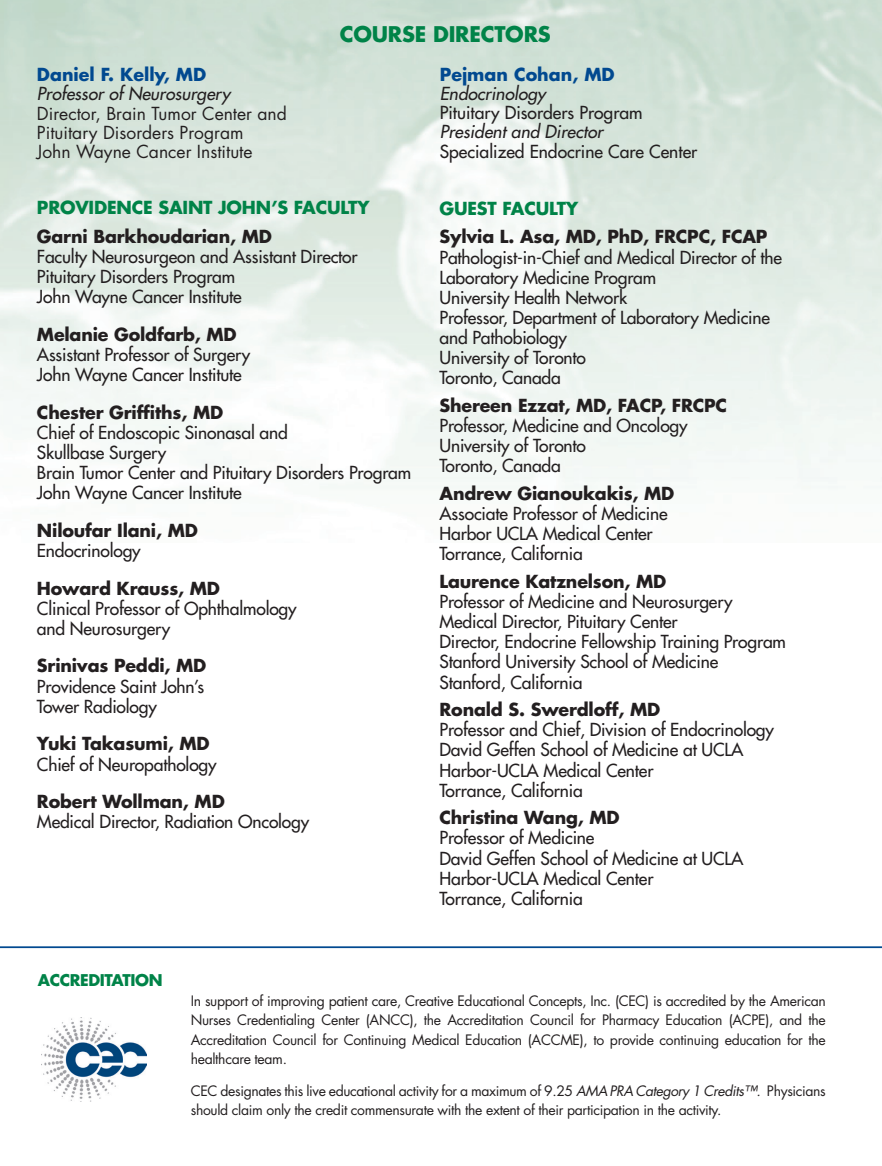
<style>
.page{position:relative;width:882px;height:1166px;background:#fff}
.page>*{position:absolute;margin:0;border:0;box-sizing:border-box;transform-origin:0 0}
.t1{font:700 21px "Futura";letter-spacing:-.01em;color:#008348}
.t2{font:17.5px/20.1px "Futura";letter-spacing:-.01em;color:#231f20}
.t3{font:17.5px/19.2px "Futura";color:#231f20}
.t4{font:700 17.5px/20.1px "Futura";letter-spacing:-.01em;color:#231f20}
.t5{font:700 17.5px/28.9px "Futura";letter-spacing:-.01em;color:#008348}
.t6{font:700 15.75px "Futura";letter-spacing:-.025em;color:#008348}
.t7{font:14px/19.2px "Futura";letter-spacing:-.025em;color:#231f20;text-align:justify}
.s1{font-weight:700;color:#014990}
.s2{font-style:italic}
.s3{color:#231f20}
.s4{font-weight:700}
.s5{font-weight:400}
.s6{color:#008348}
</style>
<div class="page">
<hr style="left:0;top:946px;width:882px;height:2px;background:#014990">
<img style="left:41px;top:1017px;width:105px;height:84px">
<p class="t1" style="left:340px;top:20px;width:212px">COURSE DIRECTORS</p>
<p class="t3" style="left:37px;top:65px;width:251px"><span class="s1">Daniel F. Kelly, MD<br></span><span class="s2">Professor of Neurosurgery<br></span>Director, Brain Tumor Center and<br>Pituitary Disorders Program<br>John Wayne Cancer Institute</p>
<p class="t2" style="left:440px;top:64px;width:259px;line-height:19.2px"><span class="s1">Pejman Cohan, MD<br></span><span class="s2">Endocrinology<br></span>Pituitary Disorders Program<br><span class="s2">President and Director<br></span>Specialized Endocrine Care Center</p>
<p class="t5" style="left:37px;top:192px;width:334px">PROVIDENCE SAINT JOHN’S FACULTY<br><span class="s3">Garni Barkhoudarian, MD</span></p>
<p class="t2" style="left:37px;top:246px;width:322px">Faculty Neurosurgeon and Assistant Director<br>Pituitary Disorders Program<br>John Wayne Cancer Institute</p>
<p class="t2" style="left:37px;top:324px;width:215px"><span class="s4">Melanie Goldfarb, MD<br></span>Assistant Professor of Surgery<br>John Wayne Cancer Institute</p>
<p class="t2" style="left:37px;top:402px;width:376px"><span class="s4">Chester Griffiths, MD<br></span>Chief of Endoscopic Sinonasal and<br>Skullbase Surgery<br>Brain Tumor Center and Pituitary Disorders Program<br>John Wayne Cancer Institute</p>
<p class="t4" style="left:37px;top:519px;width:162px">Niloufar Ilani, MD<br><span class="s5">Endocrinology</span></p>
<p class="t2" style="left:37px;top:578px;width:261px"><span class="s4">Howard Krauss, MD<br></span>Clinical Professor of Ophthalmology and Neurosurgery</p>
<p class="t2" style="left:37px;top:656px;width:171px"><span class="s4">Srinivas Peddi, MD<br></span>Providence Saint John’s<br>Tower Radiology</p>
<p class="t2" style="left:37px;top:733px;width:181px"><span class="s4">Yuki Takasumi, MD<br></span>Chief of Neuropathology</p>
<p class="t2" style="left:37px;top:791px;width:274px"><span class="s4">Robert Wollman, MD<br></span>Medical Director, Radiation Oncology</p>
<p class="t6" style="left:38px;top:968px;width:126px">ACCREDITATION</p>
<p class="t4" style="left:440px;top:193px;width:329px;line-height:28.9px"><span class="s6">GUEST FACULTY<br></span>Sylvia L. Asa, MD, PhD, FRCPC, FCAP</p>
<p class="t2" style="left:440px;top:247px;width:344px">Pathologist-in-Chief and Medical Director of the<br>Laboratory Medicine Program<br>University Health Network<br>Professor, Department of Laboratory Medicine and Pathobiology<br>University of Toronto<br>Toronto, Canada</p>
<p class="t2" style="left:440px;top:395px;width:289px"><span class="s4">Shereen Ezzat, MD, FACP, FRCPC<br></span>Professor, Medicine and Oncology<br>University of Toronto<br>Toronto, Canada</p>
<p class="t2" style="left:440px;top:483px;width:236px"><span class="s4">Andrew Gianoukakis, MD<br></span>Associate Professor of Medicine<br>Harbor UCLA Medical Center<br>Torrance, California</p>
<p class="t2" style="left:440px;top:571px;width:348px"><span class="s4">Laurence Katznelson, MD<br></span>Professor of Medicine and Neurosurgery Medical Director, Pituitary Center<br>Director, Endocrine Fellowship Training Program Stanford University School of Medicine Stanford, California</p>
<p class="t2" style="left:440px;top:699px;width:336px"><span class="s4">Ronald S. Swerdloff, MD<br></span>Professor and Chief, Division of Endocrinology<br>David Geffen School of Medicine at UCLA<br>Harbor-UCLA Medical Center<br>Torrance, California</p>
<p class="t2" style="left:440px;top:807px;width:305px"><span class="s4">Christina Wang, MD<br></span>Professor of Medicine<br>David Geffen School of Medicine at UCLA<br>Harbor-UCLA Medical Center<br>Torrance, California</p>
<p class="t7" style="left:191px;top:991px;width:637px">In support of improving patient care, Creative Educational Concepts, Inc. (CEC) is accredited by the American Nurses Credentialing Center (ANCC), the Accreditation Council for Pharmacy Education (ACPE), and the Accreditation Council for Continuing Medical Education (ACCME), to provide continuing education for the healthcare team.</p>
<p class="t7" style="left:191px;top:1081px;width:637px">CEC designates this live educational activity for a maximum of 9.25 <span class="s2">AMA PRA Category 1 Credits™.</span> Physicians should claim only the credit commensurate with the extent of their participation in the activity.</p>
</div>
